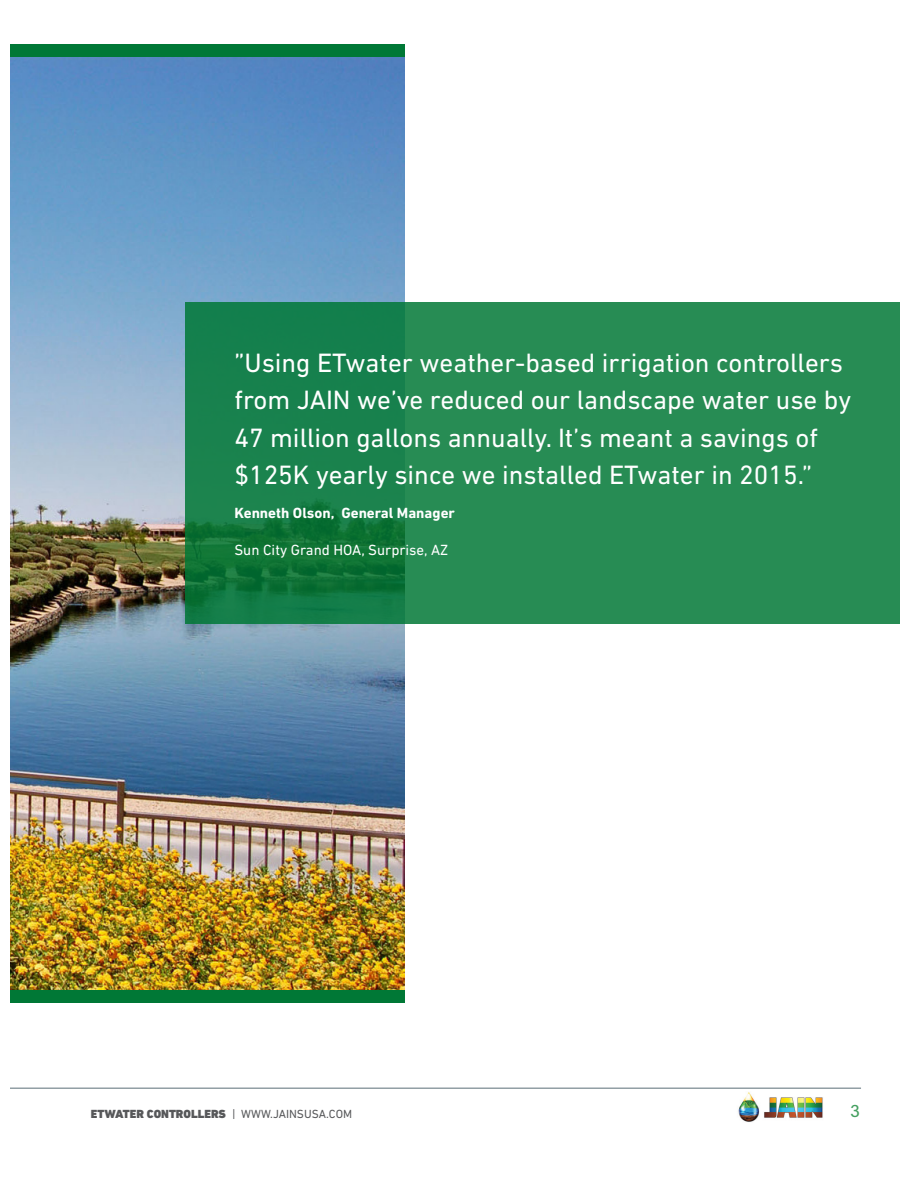
<style>
.page{position:relative;width:918px;height:1188px;background:#fff}
.page>*{position:absolute;margin:0;border:0;box-sizing:border-box;transform-origin:0 0}
.t1{font:27px/37.5px "DIN Next LT Pro";color:#fff}
.t2{font:500 18px "Acumin Pro Semi Cond";color:#45a060}
.t3{font:700 15px "DIN Next LT Pro";color:#fff}
.t4{font:15px "DIN Next LT Pro";color:#fff}
.t5{font:900 12px "DIN Next LT Pro";color:#57585a}
.s1{font-weight:400}
</style>
<div class="page">
<img style="left:738px;top:1092px;width:85px;height:30px">
<hr style="left:10px;top:1088px;width:851px;height:1px;background:#5c6f78">
<img style="left:10px;top:57px;width:394px;height:934px">
<svg style="left:185px;top:302px;width:715px;height:322px;background:#21874f"></svg>
<div style="left:10px;top:45px;width:394px;height:12px;background:#007836"></div>
<div style="left:10px;top:991px;width:394px;height:12px;background:#007836"></div>
<p class="t1" style="left:234px;top:343px;width:618px">”Using ETwater weather-based irrigation controllers from JAIN we’ve reduced our landscape water use by 47 million gallons annually. It’s meant a savings of $125K yearly since we installed ETwater in 2015.”</p>
<p class="t3" style="left:234px;top:504px;width:222px">Kenneth Olson, General Manager</p>
<p class="t4" style="left:234px;top:542px;width:215px">Sun City Grand HOA, Surprise, AZ</p>
<p class="t5" style="left:91px;top:1107px;width:263px">ETWATER CONTROLLERS <span class="s1">| WWW.JAINSUSA.COM</span></p>
<p class="t2" style="left:851px;top:1098px;width:11px">3</p>
</div>
